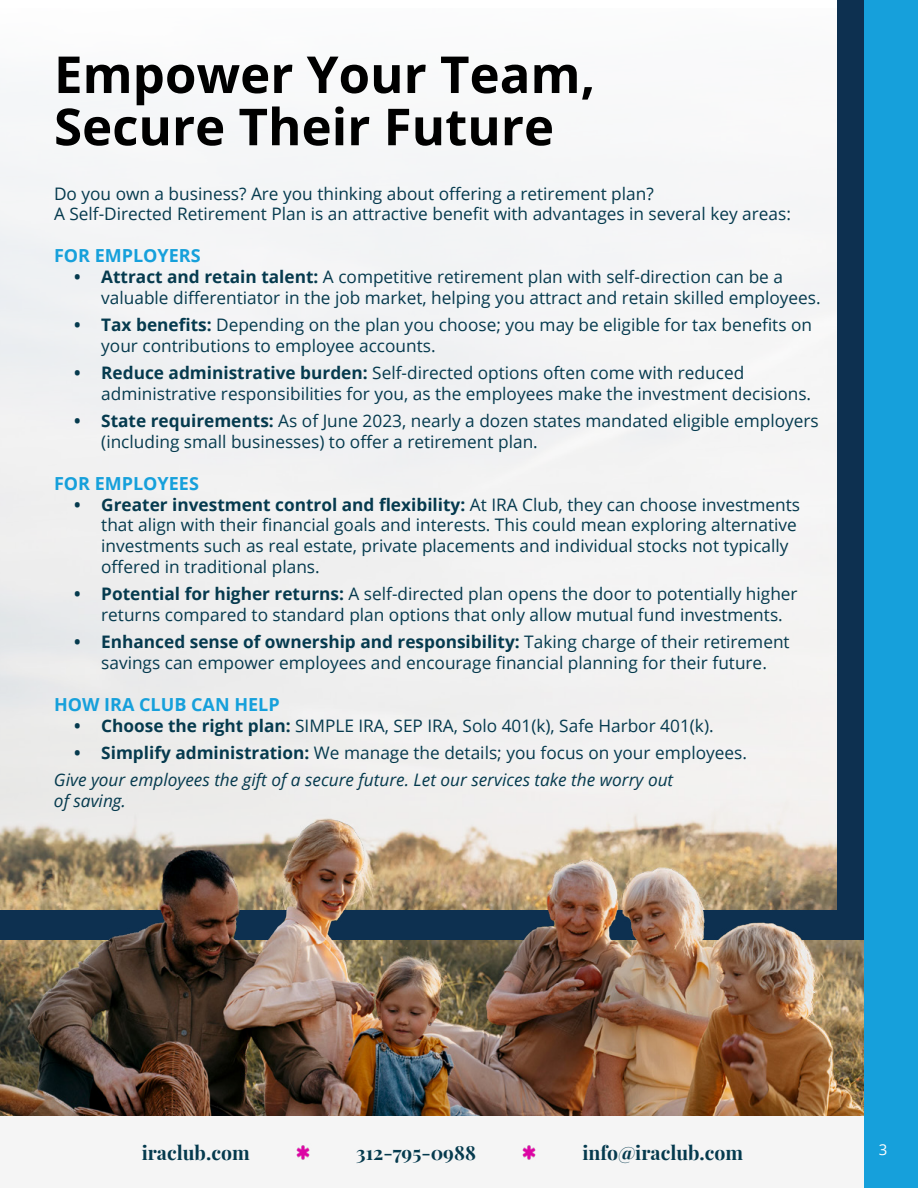
<style>
.page{position:relative;width:918px;height:1188px;background:#fff}
.page>*{position:absolute;margin:0;border:0;box-sizing:border-box;transform-origin:0 0}
.t1{font:700 51px/52.2px "Open Sans";color:#000}
.t2{font:700 19.5px "Playfair Display";color:#053a4e}
.t3{font:700 18px "Open Sans";color:#16a0db}
.t4{font:17.25px/20.7px "Open Sans";color:#053a4e}
.t5{font:italic 17.25px/27.5px "Open Sans";color:#053a4e}
.t6{font:15px "Open Sans";color:#fff}
.s1{font-weight:700}
.s2{font-weight:700;font-style:normal}
.s3{font-style:normal}
</style>
<div class="page">
<img style="left:0;top:9px;width:838px;height:771px">
<div style="left:838px;top:0;width:28px;height:939px;background:#0d3050"></div>
<img style="left:0;top:780px;width:864px;height:336px">
<div style="left:0;top:1116px;width:918px;height:72px;background:#f5f5f5"></div>
<div style="left:864px;top:0;width:54px;height:1188px;background:#16a0db"></div>
<img style="left:296px;top:1145px;width:14px;height:15px">
<img style="left:522px;top:1145px;width:14px;height:15px">
<h1 class="t1" style="left:54px;top:47px;width:543px">Empower Your Team,<br>Secure Their Future</h1>
<p class="t4" style="left:54px;top:183px;width:738px">Do you own a business? Are you thinking about offering a retirement plan?<br>A Self-Directed Retirement Plan is an attractive benefit with advantages in several key areas:</p>
<p class="t3" style="left:54px;top:243px;width:148px">FOR EMPLOYERS</p>
<p class="t4" style="left:101px;top:266px;width:721px;text-indent:-27px"><span class="s1">• Attract and retain talent:</span> A competitive retirement plan with self-direction can be a valuable differentiator in the job market, helping you attract and retain skilled employees.</p>
<p class="t4" style="left:101px;top:314px;width:712px;text-indent:-27px"><span class="s1">• Tax benefits:</span> Depending on the plan you choose; you may be eligible for tax benefits on your contributions to employee accounts.</p>
<p class="t4" style="left:101px;top:362px;width:711px;text-indent:-27px"><span class="s1">• Reduce administrative burden:</span> Self-directed options often come with reduced administrative responsibilities for you, as the employees make the investment decisions.</p>
<p class="t4" style="left:101px;top:410px;width:719px;text-indent:-27px"><span class="s1">• State requirements:</span> As of June 2023, nearly a dozen states mandated eligible employers (including small businesses) to offer a retirement plan.</p>
<p class="t3" style="left:54px;top:471px;width:146px">FOR EMPLOYEES</p>
<p class="t4" style="left:101px;top:494px;width:700px;text-indent:-27px"><span class="s1">• Greater investment control and flexibility:</span> At IRA Club, they can choose investments that align with their financial goals and interests. This could mean exploring alternative investments such as real estate, private placements and individual stocks not typically offered in traditional plans.</p>
<p class="t4" style="left:101px;top:583px;width:698px;text-indent:-27px"><span class="s1">• Potential for higher returns:</span> A self-directed plan opens the door to potentially higher returns compared to standard plan options that only allow mutual fund investments.</p>
<p class="t4" style="left:74px;top:631px;width:717px;text-align:center"><span class="s1">• Enhanced sense of ownership and responsibility:</span> Taking charge of their retirement savings can empower employees and encourage financial planning for their future.</p>
<p class="t3" style="left:54px;top:692px;width:227px">HOW IRA CLUB CAN HELP</p>
<p class="t4" style="left:74px;top:715px;width:641px"><span class="s1">• Choose the right plan:</span> SIMPLE IRA, SEP IRA, Solo 401(k), Safe Harbor 401(k).</p>
<p class="t5" style="left:54px;top:739px;width:695px;text-indent:20px"><span class="s2">• Simplify administration:</span> <span class="s3">We manage the details; you focus on your employees.<br></span>Give your employees the gift of a secure future. Let our services take the worry out</p>
<p class="t5" style="left:54px;top:787px;width:74px">of saving.</p>
<p class="t2" style="left:142px;top:1137px;width:109px">iraclub.com</p>
<p class="t2" style="left:582px;top:1137px;width:162px">info@iraclub.com</p>
<p class="t2" style="left:356px;top:1137px;width:121px">312-795-0988</p>
<p class="t6" style="left:879px;top:1139px;width:10px">3</p>
</div>
